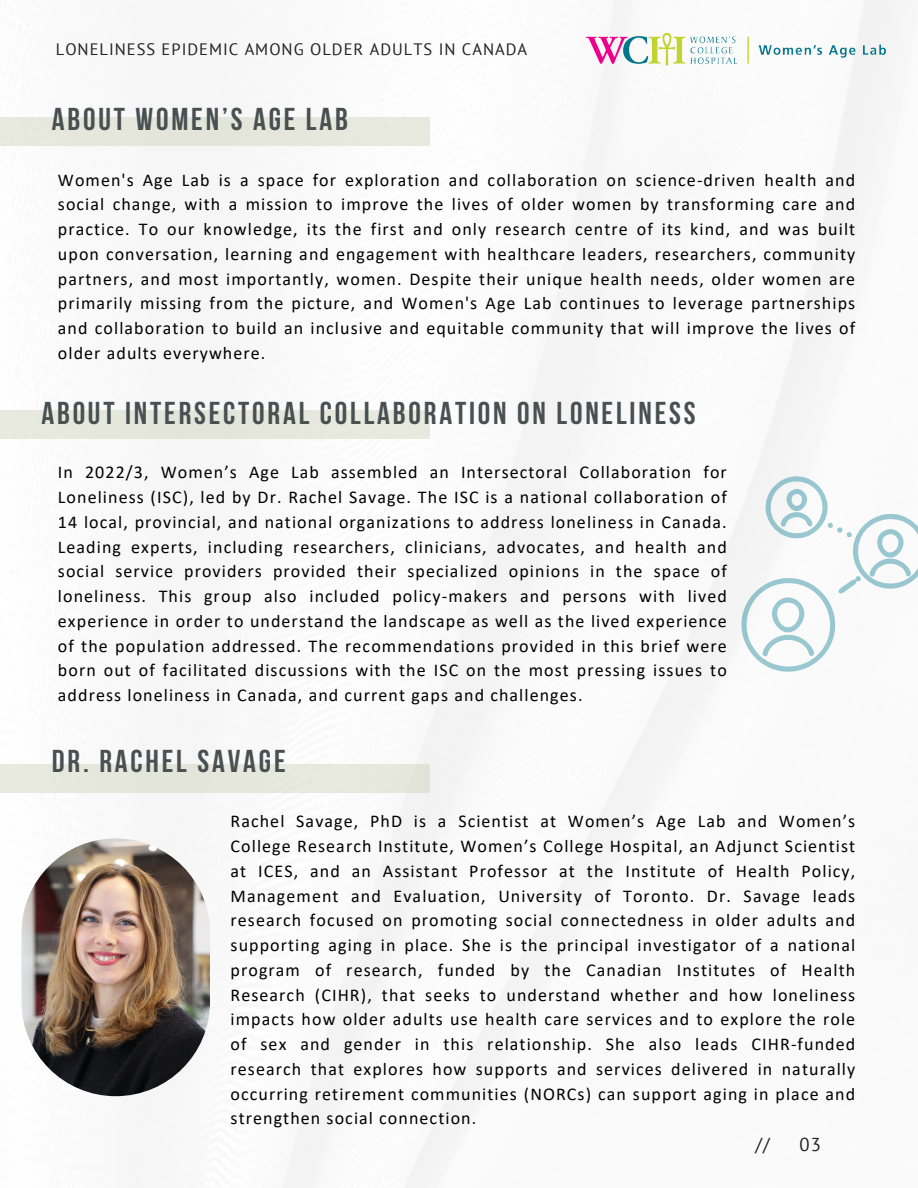
<style>
.page{position:relative;width:918px;height:1188px;background:#fff}
.page>*{position:absolute;margin:0;border:0;box-sizing:border-box;transform-origin:0 0}
.t1{font:700 31.5px "Bebas Neue";letter-spacing:.09em;color:#495052}
.t2{font:18.6px "PT Sans";color:#222}
.t3{font:18px/24.8px "Calibri";letter-spacing:.06em;color:#000;text-align:justify}
.t4{font:16.5px "PT Sans";letter-spacing:.06em;color:#222}
</style>
<div class="page">
<img style="left:0;top:0;width:913px;height:1188px">
<img style="left:576px;top:24px;width:325px;height:53px">
<div style="left:0;top:411px;width:430px;height:28px;background:#e6e7dd"></div>
<div style="left:0;top:764px;width:430px;height:28px;background:#e5e7dc"></div>
<div style="left:0;top:118px;width:430px;height:28px;background:#e5e7dc"></div>
<svg style="left:741px;top:476px;width:177px;height:196px"></svg>
<img style="left:22px;top:838px;width:188px;height:258px;border-radius:94px">
<h1 class="t4" style="left:56px;top:38px;width:473px">LONELINESS EPIDEMIC AMONG OLDER ADULTS IN CANADA</h1>
<p class="t1" style="left:52px;top:106px;width:298px">ABOUT WOMEN’S AGE LAB</p>
<h1 class="t3" style="left:58px;top:169px;width:799px">Women's Age Lab is a space for exploration and collaboration on science-driven health and social change, with a mission to improve the lives of older women by transforming care and practice. To our knowledge, its the first and only research centre of its kind, and was built upon conversation, learning and engagement with healthcare leaders, researchers, community partners, and most importantly, women. Despite their unique health needs, older women are primarily missing from the picture, and Women's Age Lab continues to leverage partnerships and collaboration to build an inclusive and equitable community that will improve the lives of older adults everywhere.</h1>
<h1 class="t1" style="left:41px;top:400px;width:656px">ABOUT INTERSECTORAL COLLABORATION ON LONELINESS</h1>
<p class="t3" style="left:58px;top:462px;width:670px">In 2022/3, Women’s Age Lab assembled an Intersectoral Collaboration for Loneliness (ISC), led by Dr. Rachel Savage. The ISC is a national collaboration of 14 local, provincial, and national organizations to address loneliness in Canada.<br>Leading experts, including researchers, clinicians, advocates, and health and social service providers provided their specialized opinions in the space of loneliness. This group also included policy-makers and persons with lived experience in order to understand the landscape as well as the lived experience of the population addressed. The recommendations provided in this brief were born out of facilitated discussions with the ISC on the most pressing issues to address loneliness in Canada, and current gaps and challenges.</p>
<p class="t1" style="left:52px;top:748px;width:235px">DR. RACHEL SAVAGE</p>
<p class="t3" style="left:231px;top:811px;width:626px">Rachel Savage, PhD is a Scientist at Women’s Age Lab and Women’s College Research Institute, Women’s College Hospital, an Adjunct Scientist at ICES, and an Assistant Professor at the Institute of Health Policy, Management and Evaluation, University of Toronto. Dr. Savage leads research focused on promoting social connectedness in older adults and supporting aging in place. She is the principal investigator of a national program of research, funded by the Canadian Institutes of Health Research (CIHR), that seeks to understand whether and how loneliness impacts how older adults use health care services and to explore the role of sex and gender in this relationship. She also leads CIHR-funded research that explores how supports and services delivered in naturally occurring retirement communities (NORCs) can support aging in place and strengthen social connection.</p>
<p class="t2" style="left:756px;top:1132px;width:16px">//</p>
<p class="t2" style="left:800px;top:1132px;width:23px">03</p>
</div>
